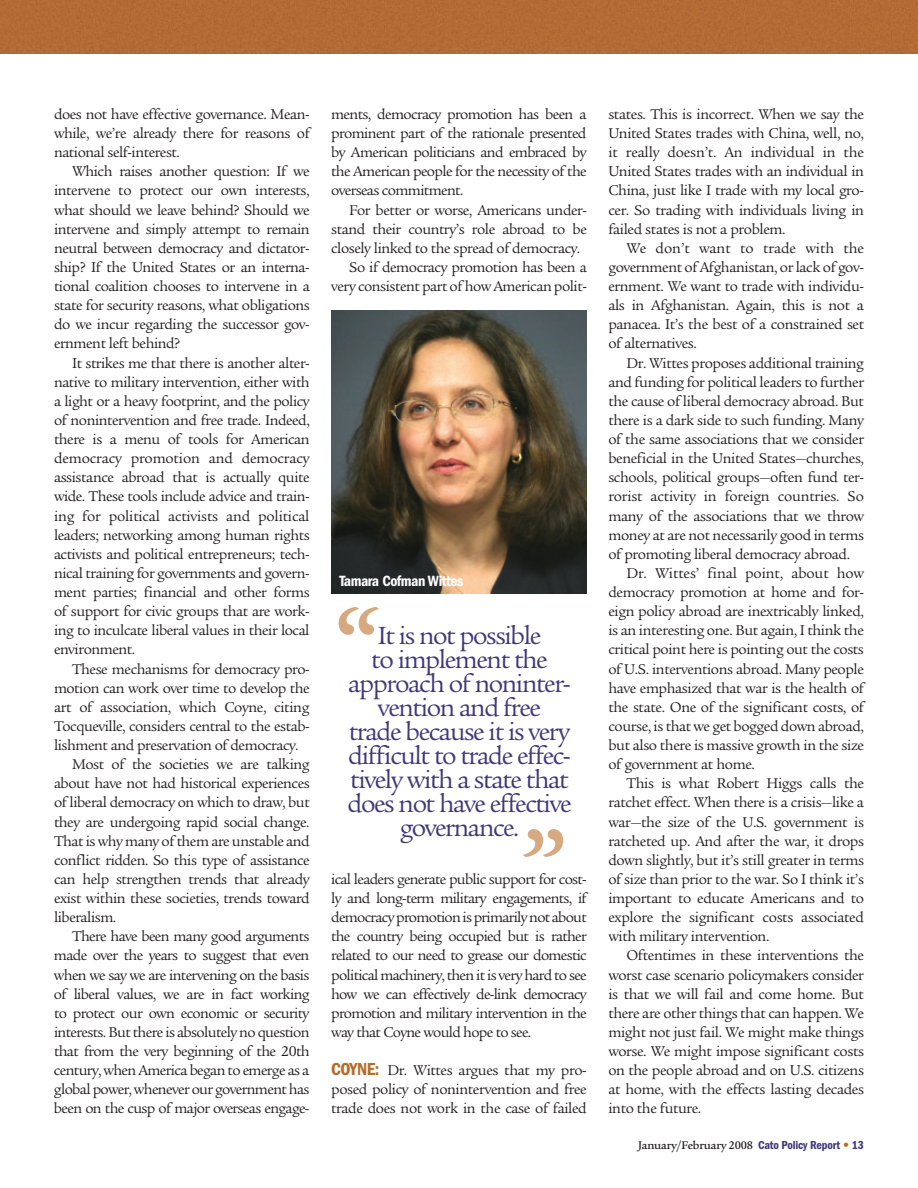
<style>
.page{position:relative;width:918px;height:1188px;background:#fff}
.page>*{position:absolute;margin:0;border:0;box-sizing:border-box;transform-origin:0 0}
.t1{font:700 90px "Legacy Serif";color:#d7a980}
.t2{font:27px/24px "Legacy Serif";letter-spacing:-.05em;color:#403878;text-align:center}
.t3{font:15.3px/19px "Legacy Serif";letter-spacing:-.025em;color:#231f20;text-align:justify}
.t4{font:600 condensed 15.3px "Franklin Gothic";letter-spacing:-.03em;color:#fff}
.t5{font:500 12px "Legacy Serif";letter-spacing:-.015em;color:#231f20}
.s1{font-family:"Franklin Gothic";font-weight:600;font-stretch:condensed;font-size:18px;color:#b66b27}
.s2{font-family:"Franklin Gothic";font-weight:600;font-stretch:condensed;color:#403878}
.s3{font-family:"Franklin Gothic";font-weight:400;font-stretch:condensed;color:#b66b27}
</style>
<div class="page">
<div style="left:0;top:0;width:918px;height:54px;background:#b46b35"></div>
<img style="left:331px;top:310px;width:256px;height:284px">
<p class="t3" style="left:54px;top:106px;width:257px">does not have effective governance. Mean&shy;while, we’re already there for reasons of national self-interest.</p>
<p class="t3" style="left:54px;top:163px;width:257px;text-indent:18px">Which raises another question: If we intervene to protect our own interests, what should we leave behind? Should we intervene and simply attempt to remain neutral between democracy and dictator&shy;ship? If the United States or an interna&shy;tional coalition chooses to intervene in a state for security reasons, what obligations do we incur regarding the successor gov&shy;ernment left behind?</p>
<p class="t3" style="left:54px;top:355px;width:257px;text-indent:18px">It strikes me that there is another alter&shy;native to military intervention, either with a light or a heavy footprint, and the policy of nonintervention and free trade. Indeed, there is a menu of tools for American democracy promotion and democracy assistance abroad that is actually quite wide. These tools include advice and train&shy;ing for political activists and political leaders; networking among human rights activists and political entrepreneurs; tech&shy;nical training for governments and govern&shy;ment parties; financial and other forms of support for civic groups that are work&shy;ing to inculcate liberal values in their local environment.</p>
<p class="t3" style="left:72px;top:661px;width:239px">These mechanisms for democracy pro-</p>
<p class="t3" style="left:54px;top:680px;width:257px">motion can work over time to develop the</p>
<p class="t3" style="left:54px;top:699px;width:257px">art of association, which Coyne, citing</p>
<p class="t3" style="left:54px;top:718px;width:257px">Tocqueville, considers central to the estab-</p>
<p class="t3" style="left:54px;top:737px;width:246px">lishment and preservation of democracy.</p>
<p class="t3" style="left:72px;top:756px;width:239px">Most of the societies we are talking</p>
<p class="t3" style="left:54px;top:775px;width:257px">about have not had historical experiences</p>
<p class="t3" style="left:54px;top:795px;width:257px">of liberal democracy on which to draw, but</p>
<p class="t3" style="left:54px;top:814px;width:257px">they are undergoing rapid social change.</p>
<p class="t3" style="left:54px;top:833px;width:257px">That is why many of them are unstable and</p>
<p class="t3" style="left:54px;top:852px;width:257px">conflict ridden. So this type of assistance</p>
<p class="t3" style="left:54px;top:871px;width:257px">can help strengthen trends that already</p>
<p class="t3" style="left:54px;top:890px;width:257px">exist within these societies, trends toward</p>
<p class="t3" style="left:54px;top:909px;width:64px">liberalism.</p>
<p class="t3" style="left:72px;top:928px;width:239px">There have been many good arguments</p>
<p class="t3" style="left:54px;top:948px;width:257px">made over the years to suggest that even</p>
<p class="t3" style="left:54px;top:967px;width:257px">when we say we are intervening on the basis</p>
<p class="t3" style="left:54px;top:986px;width:257px">of liberal values, we are in fact working</p>
<p class="t3" style="left:54px;top:1005px;width:257px">to protect our own economic or security</p>
<p class="t3" style="left:54px;top:1024px;width:257px">interests. But there is absolutely no question</p>
<p class="t3" style="left:54px;top:1043px;width:257px">that from the very beginning of the 20th</p>
<p class="t3" style="left:54px;top:1062px;width:257px">century, when America began to emerge as a</p>
<p class="t3" style="left:54px;top:1081px;width:257px">global power, whenever our government has</p>
<p class="t3" style="left:54px;top:1101px;width:257px">been on the cusp of major overseas engage-</p>
<p class="t3" style="left:331px;top:106px;width:257px">ments, democracy promotion has been a prominent part of the rationale presented by American politicians and embraced by the American people for the necessity of the overseas commitment.</p>
<p class="t3" style="left:349px;top:202px;width:239px">For better or worse, Americans under-</p>
<p class="t3" style="left:331px;top:221px;width:257px">stand their country’s role abroad to be</p>
<p class="t3" style="left:331px;top:240px;width:250px">closely linked to the spread of democracy.</p>
<p class="t3" style="left:349px;top:259px;width:239px">So if democracy promotion has been a</p>
<p class="t3" style="left:331px;top:278px;width:257px">very consistent part of how American polit-</p>
<p class="t4" style="left:339px;top:575px;width:125px">Tamara Cofman Wittes</p>
<h1 class="t1" style="left:336px;top:605px;width:46px">“</h1>
<h2 class="t2" style="left:347px;top:626px;width:226px">It is not possible<br>to implement the approach of noninter&shy;vention and free<br>trade because it is very difficult to trade effec&shy;tively with a state that does not have effective governance.</h2>
<h1 class="t1" style="left:521px;top:827px;width:46px">”</h1>
<p class="t3" style="left:331px;top:871px;width:257px">ical leaders generate public support for cost&shy;ly and long-term military engagements, if democracy promotion is primarily not about the country being occupied but is rather related to our need to grease our domestic political machinery, then it is very hard to see how we can effectively de-link democracy promotion and military intervention in the way that Coyne would hope to see.</p>
<p class="t3" style="left:331px;top:1062px;width:257px"><span class="s1">COYNE:</span> Dr. Wittes argues that my pro&shy;posed policy of nonintervention and free trade does not work in the case of failed</p>
<p class="t3" style="left:608px;top:106px;width:257px">states. This is incorrect. When we say the United States trades with China, well, no, it really doesn’t. An individual in the United States trades with an individual in China, just like I trade with my local gro&shy;cer. So trading with individuals living in failed states is not a problem.</p>
<p class="t3" style="left:608px;top:240px;width:257px;text-indent:18px">We don’t want to trade with the government of Afghanistan, or lack of gov&shy;ernment. We want to trade with individu&shy;als in Afghanistan. Again, this is not a panacea. It’s the best of a constrained set of alternatives.</p>
<p class="t3" style="left:626px;top:355px;width:239px">Dr. Wittes proposes additional training</p>
<p class="t3" style="left:608px;top:374px;width:257px">and funding for political leaders to further</p>
<p class="t3" style="left:608px;top:393px;width:257px">the cause of liberal democracy abroad. But</p>
<p class="t3" style="left:608px;top:412px;width:257px">there is a dark side to such funding. Many</p>
<p class="t3" style="left:608px;top:431px;width:257px">of the same associations that we consider</p>
<p class="t3" style="left:608px;top:450px;width:257px">beneficial in the United States—churches,</p>
<p class="t3" style="left:608px;top:469px;width:257px">schools, political groups—often fund ter-</p>
<p class="t3" style="left:608px;top:489px;width:257px">rorist activity in foreign countries. So</p>
<p class="t3" style="left:608px;top:508px;width:257px">many of the associations that we throw</p>
<p class="t3" style="left:608px;top:527px;width:257px">money at are not necessarily good in terms</p>
<p class="t3" style="left:608px;top:546px;width:243px">of promoting liberal democracy abroad.</p>
<p class="t3" style="left:626px;top:565px;width:239px">Dr. Wittes’ final point, about how</p>
<p class="t3" style="left:608px;top:584px;width:257px">democracy promotion at home and for-</p>
<p class="t3" style="left:608px;top:603px;width:257px">eign policy abroad are inextricably linked,</p>
<p class="t3" style="left:608px;top:622px;width:257px">is an interesting one. But again, I think the</p>
<p class="t3" style="left:608px;top:642px;width:257px">critical point here is pointing out the costs</p>
<p class="t3" style="left:608px;top:661px;width:257px">of U.S. interventions abroad. Many people</p>
<p class="t3" style="left:608px;top:680px;width:257px">have emphasized that war is the health of</p>
<p class="t3" style="left:608px;top:699px;width:257px">the state. One of the significant costs, of</p>
<p class="t3" style="left:608px;top:718px;width:257px">course, is that we get bogged down abroad,</p>
<p class="t3" style="left:608px;top:737px;width:257px">but also there is massive growth in the size</p>
<p class="t3" style="left:608px;top:756px;width:148px">of government at home.</p>
<p class="t3" style="left:626px;top:775px;width:239px">This is what Robert Higgs calls the</p>
<p class="t3" style="left:608px;top:795px;width:257px">ratchet effect. When there is a crisis—like a</p>
<p class="t3" style="left:608px;top:814px;width:257px">war—the size of the U.S. government is</p>
<p class="t3" style="left:608px;top:833px;width:257px">ratcheted up. And after the war, it drops</p>
<p class="t3" style="left:608px;top:852px;width:257px">down slightly, but it’s still greater in terms</p>
<p class="t3" style="left:608px;top:871px;width:257px">of size than prior to the war. So I think it’s</p>
<p class="t3" style="left:608px;top:890px;width:257px">important to educate Americans and to</p>
<p class="t3" style="left:608px;top:909px;width:257px">explore the significant costs associated</p>
<p class="t3" style="left:608px;top:928px;width:163px">with military intervention.</p>
<p class="t3" style="left:626px;top:948px;width:239px">Oftentimes in these interventions the</p>
<p class="t3" style="left:608px;top:967px;width:257px">worst case scenario policymakers consider</p>
<p class="t3" style="left:608px;top:986px;width:257px">is that we will fail and come home. But</p>
<p class="t3" style="left:608px;top:1005px;width:257px">there are other things that can happen. We</p>
<p class="t3" style="left:608px;top:1024px;width:257px">might not just fail. We might make things</p>
<p class="t3" style="left:608px;top:1043px;width:257px">worse. We might impose significant costs</p>
<p class="t3" style="left:608px;top:1062px;width:257px">on the people abroad and on U.S. citizens</p>
<p class="t3" style="left:608px;top:1081px;width:257px">at home, with the effects lasting decades</p>
<p class="t3" style="left:608px;top:1101px;width:94px">into the future.</p>
<p class="t5" style="left:638px;top:1141px;width:227px">January/February 2008 <span class="s2">Cato Policy Report</span> <span class="s3">•</span> <span class="s2">13</span></p>
</div>
